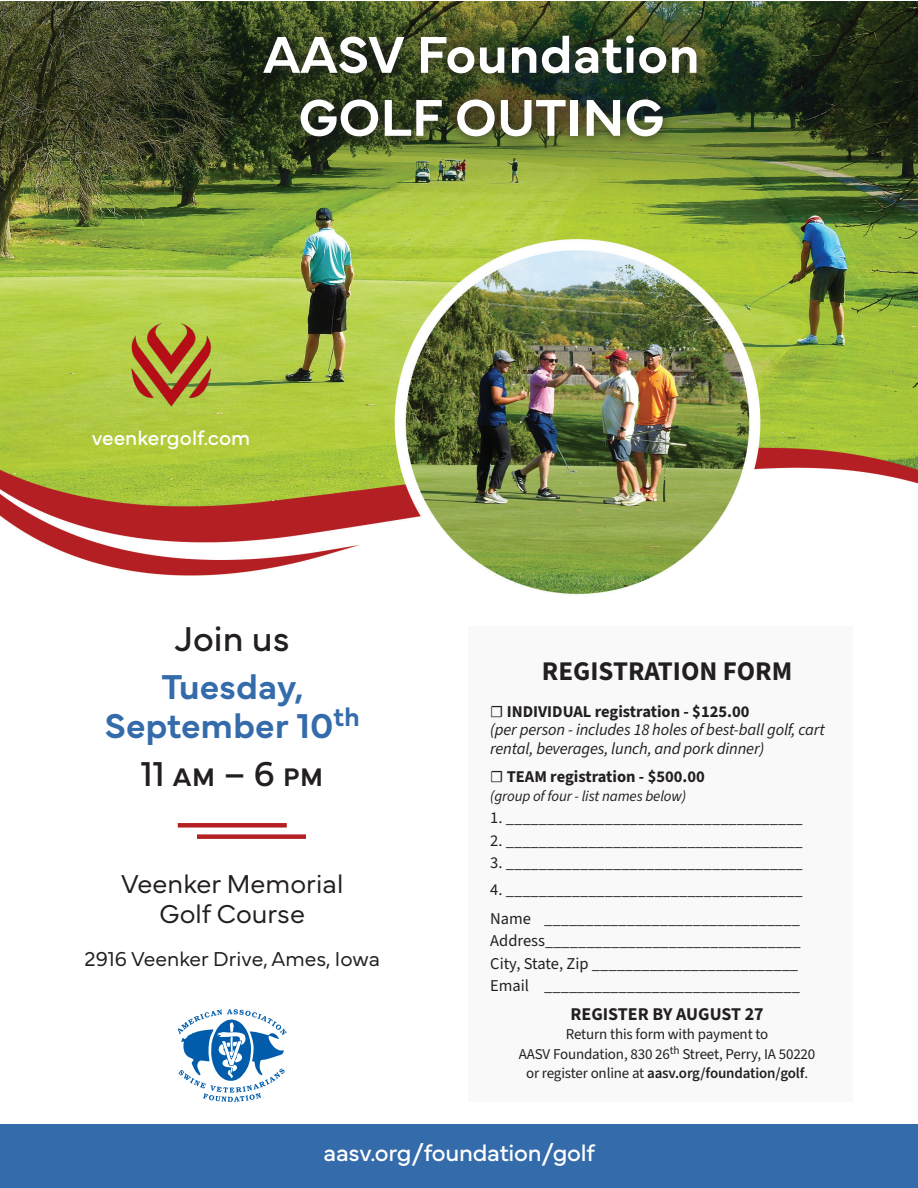
<style>
.page{position:relative;width:918px;height:1188px;background:#fff}
.page>*{position:absolute;margin:0;border:0;box-sizing:border-box;transform-origin:0 0}
.t1{font:600 54px/63px "Mundial";color:#fff;text-align:center}
.t2{font:600 36px/39px "Mundial";color:#346baa;text-align:center}
.t3{font:36px "Mundial";color:#231f20}
.t4{font:300 27px/30px "Mundial";color:#231f20;text-align:center}
.t5{font:700 27px "Source Sans 3";color:#231f20}
.t6{font:24px "Mundial";letter-spacing:-.01em;color:#fff}
.t7{font:300 21px "Mundial";color:#231f20}
.t8{font:21px "Mundial";color:#fff}
.t9{font:700 18px "Source Sans 3";color:#231f20}
.t10{font:16.5px/22.5px "Source Sans 3";color:#231f20}
.t11{font:italic 16.5px/18.8px "Source Sans 3";letter-spacing:-.01em;color:#231f20}
.t12{font:700 16.5px "Source Sans 3";color:#231f20}
.t13{font:15px/19.5px "Source Sans 3";letter-spacing:-.01em;color:#231f20;text-align:center}
.t14{font:italic 15px "Source Sans 3";letter-spacing:-.01em;color:#231f20}
.s1{font-style:normal}
.s2{font-weight:700;font-style:normal}
.s3{font-weight:400}
.s4{font-weight:600}
</style>
<div class="page">
<img style="left:0;top:2px;width:918px;height:1028px">
<div style="left:254px;top:25px;width:455px;height:124px;background:#231f20;opacity:.75"></div>
<div style="left:468px;top:626px;width:384px;height:476px;background:#f9f9f9"></div>
<div style="left:0;top:1124px;width:918px;height:64px;background:#346baa"></div>
<img style="left:114px;top:311px;width:114px;height:106px">
<svg style="left:178px;top:1009px;width:109px;height:93px"></svg>
<div style="left:178px;top:823px;width:109px;height:5px;background:#b41f23"></div>
<div style="left:197px;top:834px;width:109px;height:5px;background:#b41f23"></div>
<h1 class="t1" style="left:263px;top:18px;width:438px">AASV Foundation<br>GOLF OUTING</h1>
<p class="t8" style="left:92px;top:421px;width:160px">veenkergolf.com</p>
<h2 class="t3" style="left:175px;top:610px;width:116px">Join us</h2>
<h2 class="t2" style="left:104px;top:664px;width:257px">Tuesday,<br>September 10<sup>th</sup></h2>
<h2 class="t3" style="left:141px;top:745px;width:184px">11 am – 6 pm</h2>
<h3 class="t4" style="left:121px;top:866px;width:224px">Veenker Memorial<br>Golf Course</h3>
<p class="t7" style="left:85px;top:943px;width:297px">2916 Veenker Drive, Ames, Iowa</p>
<h3 class="t5" style="left:542px;top:653px;width:252px">REGISTRATION FORM</h3>
<p class="t11" style="left:490px;top:702px;width:336px"><span class="s1">☐</span> <span class="s2">INDIVIDUAL registration - $125.00<br></span>(per person - includes 18 holes of best-ball golf, cart rental, beverages, lunch, and pork dinner)</p>
<p class="t12" style="left:490px;top:765px;width:216px"><span class="s3">☐</span> TEAM registration - $500.00</p>
<p class="t14" style="left:490px;top:786px;width:197px">(group of four - list names below)</p>
<p class="t10" style="left:490px;top:807px;width:314px">1. ____________________________________</p>
<p class="t10" style="left:490px;top:829px;width:314px">2. ____________________________________</p>
<p class="t10" style="left:490px;top:852px;width:314px">3. ____________________________________</p>
<p class="t10" style="left:490px;top:876px;width:314px;line-height:28.5px">4. ____________________________________<br>Name _______________________________</p>
<p class="t10" style="left:490px;top:930px;width:312px">Address_______________________________<br>City, State, Zip _________________________<br>Email _______________________________</p>
<p class="t9" style="left:571px;top:1001px;width:195px">REGISTER BY AUGUST 27</p>
<p class="t13" style="left:519px;top:1025px;width:298px">Return this form with payment to<br>AASV Foundation, 830 26<sup>th</sup> Street, Perry, IA 50220 or register online at <span class="s4">aasv.org/foundation/golf</span>.</p>
<h3 class="t6" style="left:323px;top:1134px;width:273px">aasv.org/foundation/golf</h3>
</div>
